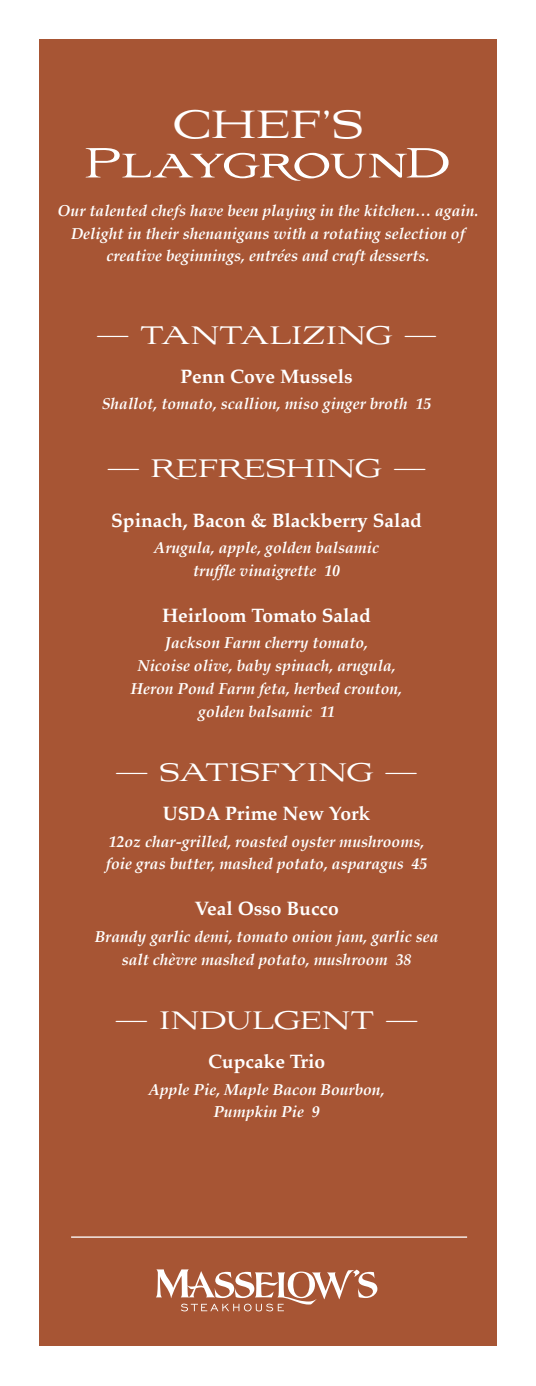
<style>
.page{position:relative;width:536px;height:1386px;background:#fff}
.page>*{position:absolute;margin:0;border:0;box-sizing:border-box;transform-origin:0 0}
.t1{font:52.5px "Aviano";letter-spacing:-.045em;color:#fff}
.t2{font:49px "Aviano";color:#fff}
.t3{font:31.5px "Aviano";letter-spacing:-.015em;color:#fff}
.t4{font:700 19.25px "Palatino";color:#fff}
.t5{font:italic 700 15.75px/22.8px "Palatino";color:#fff;text-align:center}
</style>
<div class="page">
<div style="left:39px;top:39px;width:457px;height:1307px;background:#a75534"></div>
<svg style="left:156px;top:1269px;width:221px;height:42px"></svg>
<hr style="left:71px;top:1236px;width:396px;height:2px;background:#fff">
<h2 class="t2" style="left:172px;top:95px;width:193px">CHEF’S</h2>
<h1 class="t1" style="left:84px;top:132px;width:368px">PlaygrounD</h1>
<p class="t5" style="left:57px;top:199px;width:422px">Our talented chefs have been playing in the kitchen… again.<br>Delight in their shenanigans with a rotating selection of creative beginnings, entrées and craft desserts.</p>
<h3 class="t3" style="left:97px;top:316px;width:340px">— TANTALIZING —</h3>
<p class="t4" style="left:180px;top:360px;width:174px">Penn Cove Mussels</p>
<p class="t5" style="left:102px;top:392px;width:331px">Shallot, tomato, scallion, miso ginger broth 15</p>
<h3 class="t3" style="left:108px;top:450px;width:319px">— REFRESHING —</h3>
<p class="t4" style="left:111px;top:504px;width:312px">Spinach, Bacon &amp; Blackberry Salad</p>
<p class="t5" style="left:154px;top:537px;width:227px">Arugula, apple, golden balsamic truffle vinaigrette 10</p>
<p class="t4" style="left:162px;top:599px;width:210px">Heirloom Tomato Salad</p>
<p class="t5" style="left:131px;top:632px;width:272px">Jackson Farm cherry tomato,<br>Nicoise olive, baby spinach, arugula,<br>Heron Pond Farm feta, herbed crouton, golden balsamic 11</p>
<h3 class="t3" style="left:116px;top:754px;width:302px">— SATISFYING —</h3>
<p class="t4" style="left:163px;top:797px;width:209px">USDA Prime New York</p>
<p class="t5" style="left:106px;top:830px;width:323px;text-align:left">12oz char-grilled, roasted oyster mushrooms, foie gras butter, mashed potato, asparagus 45</p>
<p class="t4" style="left:194px;top:892px;width:146px">Veal Osso Bucco</p>
<p class="t5" style="left:95px;top:925px;width:345px">Brandy garlic demi, tomato onion jam, garlic sea salt chèvre mashed potato, mushroom 38</p>
<h3 class="t3" style="left:116px;top:1002px;width:303px">— INDULGENT —</h3>
<p class="t4" style="left:208px;top:1045px;width:119px">Cupcake Trio</p>
<p class="t5" style="left:148px;top:1078px;width:237px">Apple Pie, Maple Bacon Bourbon,<br>Pumpkin Pie 9</p>
</div>
